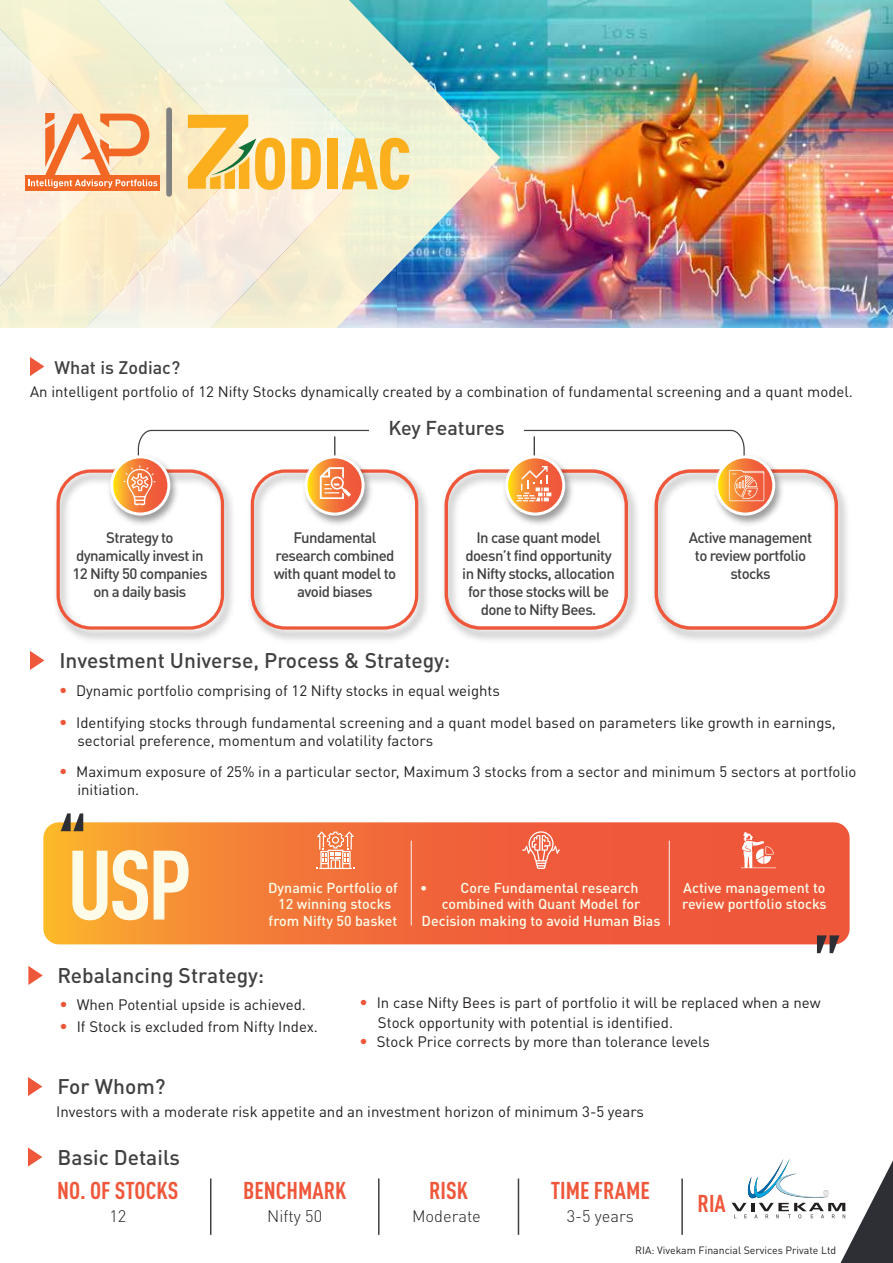
<style>
.page{position:relative;width:893px;height:1263px;background:#fff}
.page>*{position:absolute;margin:0;border:0;box-sizing:border-box;transform-origin:0 0}
.t1{font:700 condensed 96.75px "DIN Pro";color:#fefce9}
.t2{font:700 condensed 24px "DIN Pro";color:#ef573b}
.t3{font:500 21px "DIN Pro";color:#414042}
.t4{font:500 19.8px "DIN Pro";color:#414042}
.t5{font:500 18px "DIN Pro";color:#414042}
.t6{font:300 16.5px "DIN Pro";color:#231f20}
.t7{font:15px/18px "DIN Pro";color:#231f20}
.t8{font:500 15px/18px "DIN Pro";letter-spacing:-.04em;color:#414042;text-align:center}
.t9{font:500 14.25px/16.5px "DIN Pro";color:#fefce9;text-align:center}
.t10{font:500 13.8px "DIN Pro";color:#fefce9}
.t11{font:500 12.6px "DIN Pro";color:#fefce9}
.t12{font:10.5px "DIN Pro";color:#231f20}
.t13{font:7.8px "Rupee Foradian";color:#fff}
.s1{font-weight:300;font-size:16.5px;color:#ef573b}
</style>
<div class="page">
<img style="left:500px;top:0;width:393px;height:328px">
<img style="left:375px;top:0;width:125px;height:328px">
<svg style="left:157px;top:0;width:218px;height:328px;background:#f1efd9"></svg>
<svg style="left:30px;top:357px;width:14px;height:19px"></svg>
<svg style="left:30px;top:651px;width:14px;height:19px"></svg>
<svg style="left:28px;top:966px;width:15px;height:19px"></svg>
<svg style="left:28px;top:1077px;width:14px;height:19px"></svg>
<svg style="left:137px;top:429px;width:608px;height:22px"></svg>
<hr style="left:334px;top:436px;width:1px;height:51px;background:#414042">
<img style="left:250px;top:472px;width:177px;height:168px">
<div style="left:251px;top:469px;width:167px;height:161px;border:3px solid #ef573b;border-radius:33px"></div>
<img style="left:298px;top:451px;width:79px;height:78px">
<svg style="left:306px;top:457px;width:57px;height:57px"></svg>
<div style="left:304px;top:455px;width:61px;height:60px;border:3px solid #fff;border-radius:50%"></div>
<hr style="left:534px;top:436px;width:1px;height:51px;background:#414042">
<svg style="left:320px;top:467px;width:31px;height:32px"></svg>
<img style="left:443px;top:473px;width:194px;height:167px">
<div style="left:445px;top:469px;width:183px;height:161px;border:3px solid #ef573b;border-radius:34px"></div>
<img style="left:499px;top:451px;width:78px;height:78px">
<svg style="left:507px;top:457px;width:57px;height:57px"></svg>
<div style="left:505px;top:455px;width:60px;height:60px;border:3px solid #fff;border-radius:50%"></div>
<svg style="left:517px;top:466px;width:34px;height:35px"></svg>
<img style="left:56px;top:473px;width:177px;height:167px">
<div style="left:57px;top:469px;width:167px;height:161px;border:3px solid #ef573b;border-radius:33px"></div>
<img style="left:104px;top:451px;width:79px;height:78px">
<svg style="left:112px;top:457px;width:57px;height:57px"></svg>
<div style="left:110px;top:455px;width:60px;height:60px;border:3px solid #fff;border-radius:50%"></div>
<svg style="left:123px;top:465px;width:33px;height:41px"></svg>
<img style="left:653px;top:472px;width:194px;height:168px">
<div style="left:655px;top:469px;width:183px;height:161px;border:3px solid #ef573b;border-radius:34px"></div>
<img style="left:709px;top:451px;width:78px;height:78px">
<svg style="left:717px;top:457px;width:57px;height:57px"></svg>
<div style="left:715px;top:455px;width:60px;height:60px;border:3px solid #fff;border-radius:50%"></div>
<svg style="left:729px;top:470px;width:35px;height:31px"></svg>
<div style="left:369px;top:414px;width:154px;height:30px;background:#fff"></div>
<hr style="left:210px;top:1178px;width:1px;height:57px;background:#414042">
<hr style="left:378px;top:1178px;width:1px;height:57px;background:#414042">
<hr style="left:518px;top:1178px;width:1px;height:57px;background:#414042">
<hr style="left:681px;top:1178px;width:2px;height:57px;background:#414042">
<svg style="left:732px;top:1158px;width:161px;height:105px"></svg>
<svg style="left:28px;top:1147px;width:14px;height:19px"></svg>
<svg style="left:43px;top:822px;width:807px;height:122px;background:#f27039"></svg>
<svg style="left:61px;top:813px;width:22px;height:18px"></svg>
<svg style="left:817px;top:935px;width:22px;height:18px"></svg>
<hr style="left:411px;top:841px;width:1px;height:84px;background:#f1f1f2">
<hr style="left:669px;top:841px;width:1px;height:84px;background:#f1f1f2">
<svg style="left:741px;top:832px;width:35px;height:36px"></svg>
<svg style="left:317px;top:831px;width:37px;height:38px"></svg>
<svg style="left:522px;top:831px;width:38px;height:38px"></svg>
<svg style="left:188px;top:115px;width:97px;height:75px;background:#f4cc74"></svg>
<svg style="left:291px;top:138px;width:30px;height:51px;background:#fac252"></svg>
<div style="left:327px;top:138px;width:10px;height:51px;background:#fbaf1c"></div>
<svg style="left:342px;top:138px;width:67px;height:52px;background:#f6cf76"></svg>
<div style="left:25px;top:175px;width:135px;height:16px;background:#f26723"></div>
<svg style="left:0;top:0;width:157px;height:328px;background:#f6e4c6"></svg>
<div style="left:166px;top:110px;width:6px;height:84px;background:#818181"></div>
<p class="t5" style="left:54px;top:353px;width:127px">What is Zodiac?</p>
<p class="t7" style="left:30px;top:381px;width:824px">An intelligent portfolio of 12 Nifty Stocks dynamically created by a combination of fundamental screening and a quant model.</p>
<h3 class="t4" style="left:388px;top:412px;width:118px">Key Features</h3>
<p class="t13" style="left:748px;top:489px;width:5px">`</p>
<p class="t8" style="left:72px;top:527px;width:137px">Strategy to dynamically invest in<br>12 Nifty 50 companies on a daily basis</p>
<p class="t8" style="left:462px;top:527px;width:154px">In case quant model doesn’t find opportunity in Nifty stocks, allocation for those stocks will be done to Nifty Bees.</p>
<p class="t8" style="left:689px;top:527px;width:125px">Active management to review portfolio stocks</p>
<p class="t8" style="left:274px;top:527px;width:124px">Fundamental research combined with quant model to avoid biases</p>
<h3 class="t3" style="left:59px;top:643px;width:392px">Investment Universe, Process &amp; Strategy:</h3>
<p class="t7" style="left:59px;top:680px;width:443px"><span class="s1">•</span> Dynamic portfolio comprising of 12 Nifty stocks in equal weights</p>
<p class="t7" style="left:77px;top:712px;width:760px;text-indent:-19px"><span class="s1">•</span> Identifying stocks through fundamental screening and a quant model based on parameters like growth in earnings, sectorial preference, momentum and volatility factors</p>
<p class="t7" style="left:77px;top:761px;width:781px;text-indent:-19px"><span class="s1">•</span> Maximum exposure of 25% in a particular sector, Maximum 3 stocks from a sector and minimum 5 sectors at portfolio initiation.</p>
<h1 class="t1" style="left:67px;top:812px;width:127px">USP</h1>
<p class="t10" style="left:524px;top:872px;width:127px">Using Quantitative &amp;</p>
<p class="t9" style="left:268px;top:878px;width:131px">Dynamic Portfolio of<br>12 winning stocks from Nifty 50 basket</p>
<p class="t9" style="left:420px;top:878px;width:220px">• Core Fundamental research</p>
<p class="t10" style="left:510px;top:889px;width:158px">Fundamental Framework</p>
<p class="t11" style="left:360px;top:891px;width:105px">Focussed Stratgey</p>
<p class="t9" style="left:442px;top:894px;width:200px">combined with Quant Model for</p>
<p class="t9" style="left:422px;top:911px;width:240px">Decision making to avoid Human Bias</p>
<p class="t9" style="left:682px;top:878px;width:146px;text-align:left">Active management to review portfolio stocks</p>
<h3 class="t3" style="left:58px;top:958px;width:208px">Rebalancing Strategy:</h3>
<p class="t7" style="left:59px;top:994px;width:248px"><span class="s1">•</span> When Potential upside is achieved.</p>
<p class="t7" style="left:59px;top:1016px;width:260px"><span class="s1">•</span> If Stock is excluded from Nifty Index.</p>
<p class="t7" style="left:378px;top:992px;width:444px;line-height:19.5px;text-indent:-19px"><span class="s1">•</span> In case Nifty Bees is part of portfolio it will be replaced when a new<br>Stock opportunity with potential is identified.</p>
<p class="t7" style="left:359px;top:1031px;width:352px"><span class="s1">•</span> Stock Price corrects by more than tolerance levels</p>
<h3 class="t3" style="left:58px;top:1069px;width:109px">For Whom?</h3>
<p class="t7" style="left:56px;top:1101px;width:589px">Investors with a moderate risk appetite and an investment horizon of minimum 3-5 years</p>
<h3 class="t3" style="left:58px;top:1140px;width:124px">Basic Details</h3>
<h2 class="t2" style="left:57px;top:1172px;width:123px">NO. OF STOCKS</h2>
<p class="t6" style="left:109px;top:1203px;width:18px">12</p>
<h2 class="t2" style="left:243px;top:1172px;width:105px">BENCHMARK</h2>
<p class="t6" style="left:267px;top:1203px;width:56px">Nifty 50</p>
<h2 class="t2" style="left:429px;top:1172px;width:40px">RISK</h2>
<p class="t6" style="left:412px;top:1203px;width:70px">Moderate</p>
<h2 class="t2" style="left:551px;top:1172px;width:101px">TIME FRAME</h2>
<p class="t6" style="left:567px;top:1203px;width:69px">3-5 years</p>
<h2 class="t2" style="left:698px;top:1186px;width:30px">RIA</h2>
<p class="t12" style="left:635px;top:1242px;width:203px">RIA: Vivekam Financial Services Private Ltd</p>
</div>
